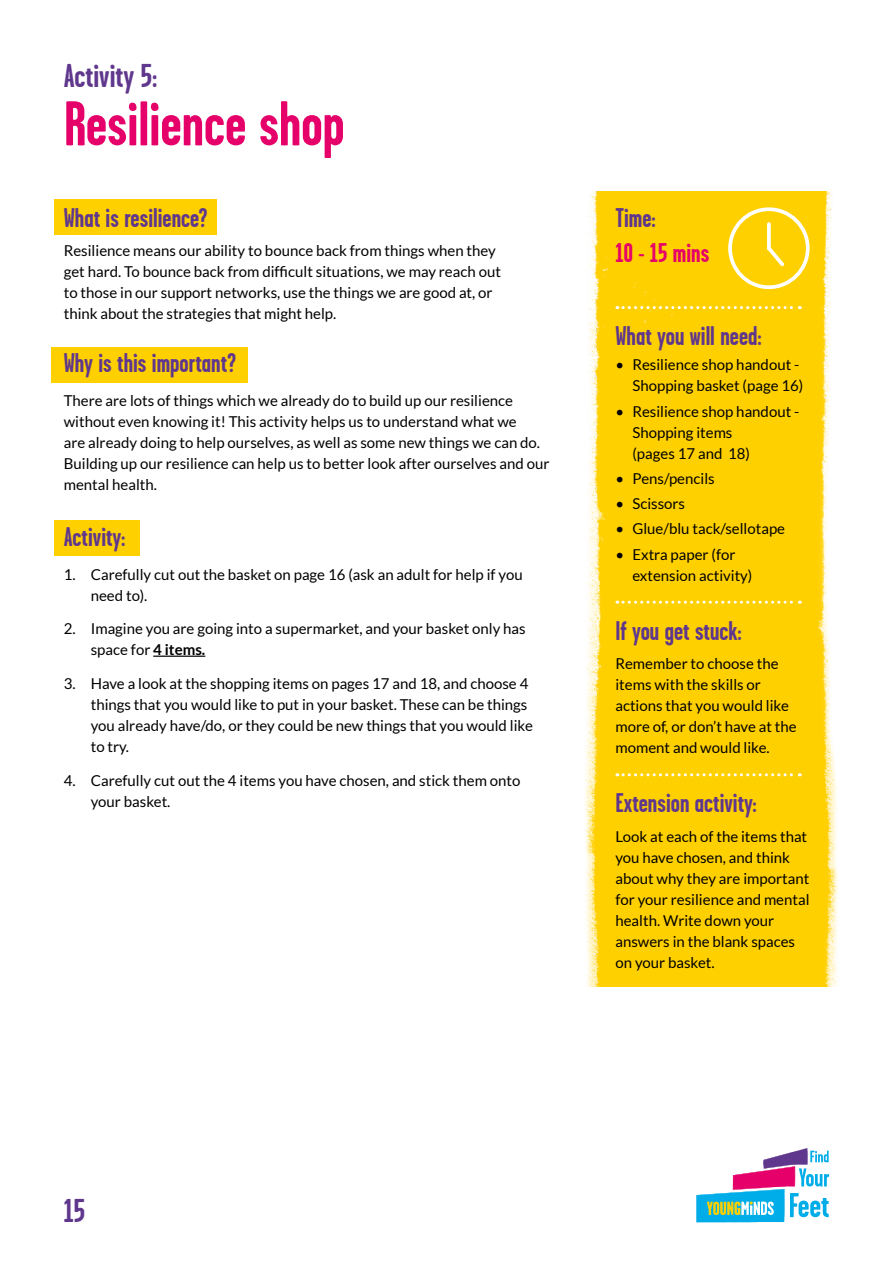
<style>
.page{position:relative;width:893px;height:1263px;background:#fff}
.page>*{position:absolute;margin:0;border:0;box-sizing:border-box;transform-origin:0 0}
.t1{font:700 63px "Garage Gothic";color:#e60069}
.t2{font:700 33px "Garage Gothic";color:#5f378d}
.t3{font:700 27px "Garage Gothic";color:#5f378d}
.t4{font:700 27px "Garage Gothic";color:#e60069}
.t5{font:15px/21px "Lato";color:#000}
.s1{font-weight:700}
</style>
<div class="page">
<div style="left:51px;top:347px;width:196px;height:36px;background:#ffd000"></div>
<div style="left:54px;top:199px;width:163px;height:36px;background:#ffd000"></div>
<div style="left:54px;top:520px;width:85px;height:35px;background:#ffd000"></div>
<img style="left:584px;top:192px;width:254px;height:794px">
<svg style="left:726px;top:206px;width:85px;height:85px;background:#ffd726"></svg>
<hr style="left:153px;top:656px;width:52px;height:1px;background:#000">
<svg style="left:617px;top:306px;width:183px;height:3px"></svg>
<svg style="left:617px;top:601px;width:183px;height:3px"></svg>
<svg style="left:617px;top:773px;width:183px;height:3px"></svg>
<svg style="left:696px;top:1148px;width:133px;height:75px"></svg>
<h2 class="t2" style="left:64px;top:58px;width:95px">Activity 5:</h2>
<h1 class="t1" style="left:64px;top:90px;width:282px">Resilience shop</h1>
<h3 class="t3" style="left:64px;top:203px;width:145px">What is resilience?</h3>
<p class="t5" style="left:64px;top:240px;width:439px">Resilience means our ability to bounce back from things when they get hard. To bounce back from difficult situations, we may reach out to those in our support networks, use the things we are good at, or think about the strategies that might help.</p>
<h3 class="t3" style="left:64px;top:349px;width:174px">Why is this important?</h3>
<p class="t5" style="left:64px;top:390px;width:487px">There are lots of things which we already do to build up our resilience without even knowing it! This activity helps us to understand what we<br>are already doing to help ourselves, as well as some new things we can do.<br>Building up our resilience can help us to better look after ourselves and our mental health.</p>
<h3 class="t3" style="left:64px;top:522px;width:63px">Activity:</h3>
<p class="t5" style="left:91px;top:563px;width:433px;text-indent:-27px">1. Carefully cut out the basket on page 16 (ask an adult for help if you need to).</p>
<p class="t5" style="left:91px;top:618px;width:436px;text-indent:-27px">2. Imagine you are going into a supermarket, and your basket only has space for <span class="s1">4 items.</span></p>
<p class="t5" style="left:91px;top:673px;width:444px;text-indent:-27px">3. Have a look at the shopping items on pages 17 and 18, and choose 4 things that you would like to put in your basket. These can be things you already have/do, or they could be new things that you would like to try.</p>
<p class="t5" style="left:91px;top:770px;width:431px;text-indent:-27px">4. Carefully cut out the 4 items you have chosen, and stick them onto your basket.</p>
<h3 class="t3" style="left:615px;top:203px;width:42px">Time:</h3>
<h3 class="t4" style="left:615px;top:238px;width:95px">10 - 15 mins</h3>
<h3 class="t3" style="left:615px;top:321px;width:148px">What you will need:</h3>
<p class="t5" style="left:615px;top:354px;width:189px;text-align:right">• Resilience shop handout -<br>Shopping basket (page 16)</p>
<p class="t5" style="left:632px;top:400px;width:168px;text-indent:-17px">• Resilience shop handout -<br>Shopping items<br>(pages 17 and 18)</p>
<p class="t5" style="left:615px;top:468px;width:101px">• Pens/pencils</p>
<p class="t5" style="left:615px;top:493px;width:71px">• Scissors</p>
<p class="t5" style="left:615px;top:518px;width:171px">• Glue/blu tack/sellotape</p>
<p class="t5" style="left:632px;top:543px;width:122px;text-indent:-17px">• Extra paper (for extension activity)</p>
<h3 class="t3" style="left:615px;top:616px;width:128px">If you get stuck:</h3>
<p class="t5" style="left:615px;top:653px;width:183px">Remember to choose the items with the skills or actions that you would like more of, or don’t have at the moment and would like.</p>
<h3 class="t3" style="left:615px;top:788px;width:143px">Extension activity:</h3>
<p class="t5" style="left:615px;top:826px;width:196px">Look at each of the items that you have chosen, and think about why they are important for your resilience and mental health. Write down your answers in the blank spaces on your basket.</p>
<h2 class="t2" style="left:64px;top:1193px;width:23px">15</h2>
</div>
